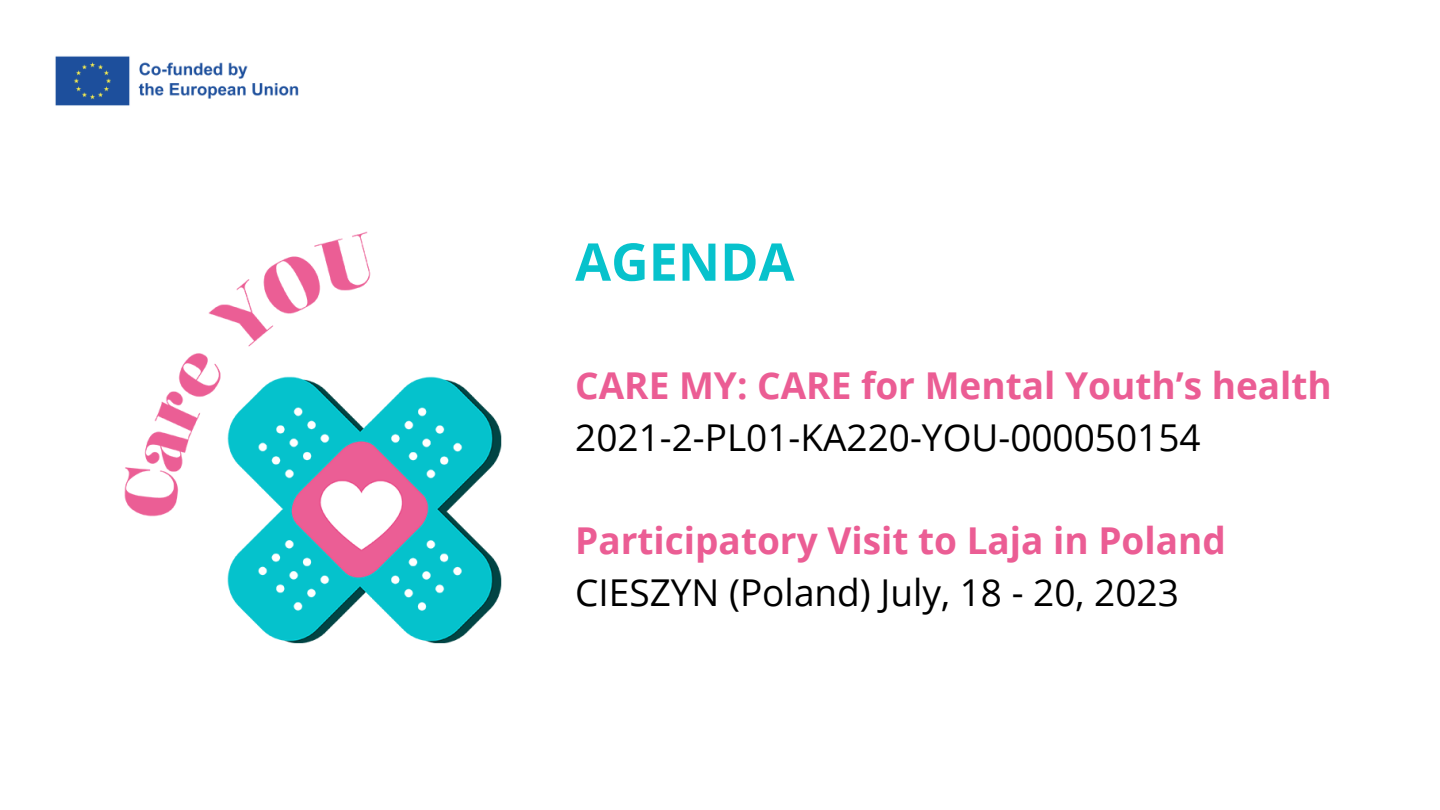
<style>
.page{position:relative;width:1440px;height:810px;background:#fff}
.page>*{position:absolute;margin:0;border:0;box-sizing:border-box;transform-origin:0 0}
.t1{font:700 52px "Open Sans";color:#07c2cc}
.t2{font:700 37px "Open Sans";color:#eb5d94}
.t3{font:37px "Open Sans";color:#000}
</style>
<div class="page">
<img style="left:55px;top:56px;width:244px;height:50px">
<img style="left:124px;top:231px;width:378px;height:413px">
<p class="t1" style="left:575px;top:225px;width:221px">AGENDA</p>
<p class="t2" style="left:575px;top:360px;width:758px">CARE MY: CARE for Mental Youth’s health</p>
<p class="t3" style="left:575px;top:411px;width:627px">2021-2-PL01-KA220-YOU-000050154</p>
<p class="t2" style="left:575px;top:515px;width:652px">Participatory Visit to Laja in Poland</p>
<p class="t3" style="left:575px;top:567px;width:605px">CIESZYN (Poland) July, 18 - 20, 2023</p>
</div>
